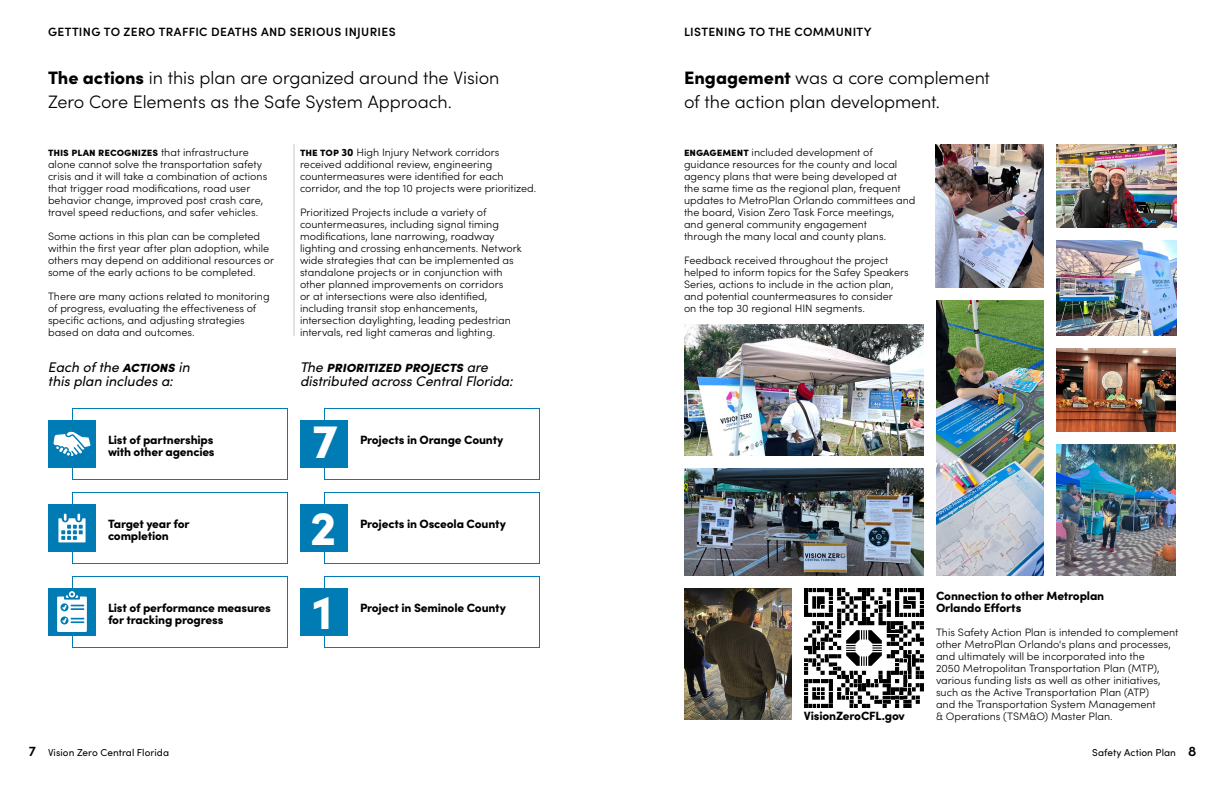
<style>
.page{position:relative;width:1224px;height:792px;background:#fff}
.page>*{position:absolute;margin:0;border:0;box-sizing:border-box;transform-origin:0 0}
.t1{font:900 48px/87.6px "Sofia Pro";color:#fff}
.t2{font:300 18px/24px "Sofia Pro";letter-spacing:-.005em;color:#000}
.t3{font:italic 14px/14px "Sofia Pro";color:#000}
.t4{font:900 12px/12px "Sofia Pro";letter-spacing:-.015em;color:#000}
.t5{font:600 12px "Sofia Pro";letter-spacing:.03em;color:#000}
.t6{font:300 10.8px/12px "Sofia Pro";color:#000}
.t7{font:10px "Sofia Pro";letter-spacing:.005em;color:#000}
.s1{font-weight:900}
.s2{font-weight:600;font-size:14px}
</style>
<div class="page">
<div style="left:72px;top:408px;width:216px;height:72px;border:1px solid #007bb3"></div>
<div style="left:324px;top:408px;width:216px;height:72px;border:1px solid #007bb3"></div>
<div style="left:72px;top:492px;width:216px;height:72px;border:1px solid #007bb3"></div>
<div style="left:324px;top:492px;width:216px;height:72px;border:1px solid #007bb3"></div>
<div style="left:72px;top:576px;width:216px;height:72px;border:1px solid #007bb3"></div>
<div style="left:324px;top:576px;width:216px;height:72px;border:1px solid #007bb3"></div>
<img style="left:1056px;top:240px;width:120px;height:96px">
<img style="left:684px;top:324px;width:240px;height:132px">
<img style="left:684px;top:468px;width:240px;height:108px">
<img style="left:1056px;top:444px;width:120px;height:132px">
<img style="left:684px;top:588px;width:108px;height:132px">
<img style="left:936px;top:144px;width:108px;height:144px">
<img style="left:1056px;top:144px;width:120px;height:84px">
<img style="left:1056px;top:348px;width:120px;height:84px">
<svg style="left:804px;top:588px;width:120px;height:120px"></svg>
<div style="left:48px;top:420px;width:48px;height:48px;background:#007bb3"></div>
<svg style="left:53px;top:432px;width:38px;height:24px"></svg>
<div style="left:300px;top:420px;width:48px;height:48px;background:#007bb3"></div>
<div style="left:48px;top:504px;width:48px;height:48px;background:#007bb3"></div>
<svg style="left:58px;top:514px;width:28px;height:28px"></svg>
<div style="left:300px;top:504px;width:48px;height:48px;background:#007bb3"></div>
<div style="left:48px;top:588px;width:48px;height:48px;background:#007bb3"></div>
<svg style="left:57px;top:591px;width:30px;height:41px"></svg>
<div style="left:300px;top:588px;width:48px;height:48px;background:#007bb3"></div>
<img style="left:936px;top:300px;width:108px;height:276px">
<hr style="left:294px;top:144px;width:1px;height:192px;background:#c7c8ca">
<p class="t5" style="left:48px;top:23px;width:349px">GETTING TO ZERO TRAFFIC DEATHS AND SERIOUS INJURIES</p>
<p class="t5" style="left:684px;top:23px;width:189px">LISTENING TO THE COMMUNITY</p>
<h2 class="t2" style="left:684px;top:65px;width:308px"><span class="s1">Engagement</span> was a core complement of the action plan development.</h2>
<h2 class="t2" style="left:48px;top:65px;width:453px"><span class="s1">The actions</span> in this plan are organized around the Vision<br>Zero Core Elements as the Safe System Approach.</h2>
<p class="t6" style="left:48px;top:146px;width:221px"><span class="s1">this plan recognizes</span> that infrastructure alone cannot solve the transportation safety crisis and it will take a combination of actions that trigger road modifications, road user behavior change, improved post crash care, travel speed reductions, and safer vehicles.</p>
<p class="t6" style="left:48px;top:230px;width:228px">Some actions in this plan can be completed within the first year after plan adoption, while others may depend on additional resources or some of the early actions to be completed.</p>
<p class="t6" style="left:48px;top:290px;width:223px">There are many actions related to monitoring of progress, evaluating the effectiveness of specific actions, and adjusting strategies based on data and outcomes.</p>
<p class="t3" style="left:48px;top:359px;width:143px">Each of the <span class="s1">ACTIONS</span> in this plan includes a:</p>
<p class="t6" style="left:300px;top:146px;width:238px"><span class="s1">the top 30</span> High Injury Network corridors received additional review, engineering countermeasures were identified for each corridor, and the top 10 projects were prioritized.</p>
<p class="t6" style="left:300px;top:206px;width:223px">Prioritized Projects include a variety of countermeasures, including signal timing modifications, lane narrowing, roadway lighting and crossing enhancements. Network wide strategies that can be implemented as standalone projects or in conjunction with other planned improvements on corridors<br>or at intersections were also identified, including transit stop enhancements, intersection daylighting, leading pedestrian intervals, red light cameras and lighting.</p>
<p class="t3" style="left:300px;top:359px;width:214px">The <span class="s1">PRIORITIZED PROJECTS</span> are distributed across Central Florida:</p>
<h1 class="t1" style="left:310px;top:393px;width:29px">7<br>2</h1>
<p class="t4" style="left:108px;top:433px;width:108px">List of partnerships with other agencies</p>
<p class="t4" style="left:360px;top:433px;width:145px">Projects in Orange County</p>
<p class="t4" style="left:108px;top:517px;width:83px">Target year for completion</p>
<p class="t4" style="left:360px;top:517px;width:147px">Projects in Osceola County</p>
<h1 class="t1" style="left:313px;top:564px;width:21px">1</h1>
<p class="t4" style="left:108px;top:601px;width:164px">List of performance measures for tracking progress</p>
<p class="t4" style="left:360px;top:601px;width:148px">Project in Seminole County</p>
<p class="t6" style="left:684px;top:146px;width:233px"><span class="s1">engagement</span> included development of guidance resources for the county and local agency plans that were being developed at<br>the same time as the regional plan, frequent updates to MetroPlan Orlando committees and the board, Vision Zero Task Force meetings, and general community engagement<br>through the many local and county plans.</p>
<p class="t6" style="left:684px;top:254px;width:226px">Feedback received throughout the project helped to inform topics for the Safey Speakers Series, actions to include in the action plan, and potential countermeasures to consider<br>on the top 30 regional HIN segments.</p>
<p class="t4" style="left:804px;top:709px;width:102px">VisionZeroCFL.gov</p>
<p class="t4" style="left:936px;top:589px;width:170px">Connection to other Metroplan<br>Orlando Efforts</p>
<p class="t6" style="left:936px;top:626px;width:244px">This Safety Action Plan is intended to complement other MetroPlan Orlando's plans and processes, and ultimately will be incorporated into the<br>2050 Metropolitan Transportation Plan (MTP), various funding lists as well as other initiatives, such as the Active Transportation Plan (ATP)<br>and the Transportation System Management<br>&amp; Operations (TSM&amp;O) Master Plan.</p>
<p class="t7" style="left:29px;top:745px;width:142px"><span class="s2">7</span> Vision Zero Central Florida</p>
<p class="t7" style="left:1092px;top:745px;width:105px">Safety Action Plan <span class="s2">8</span></p>
</div>
